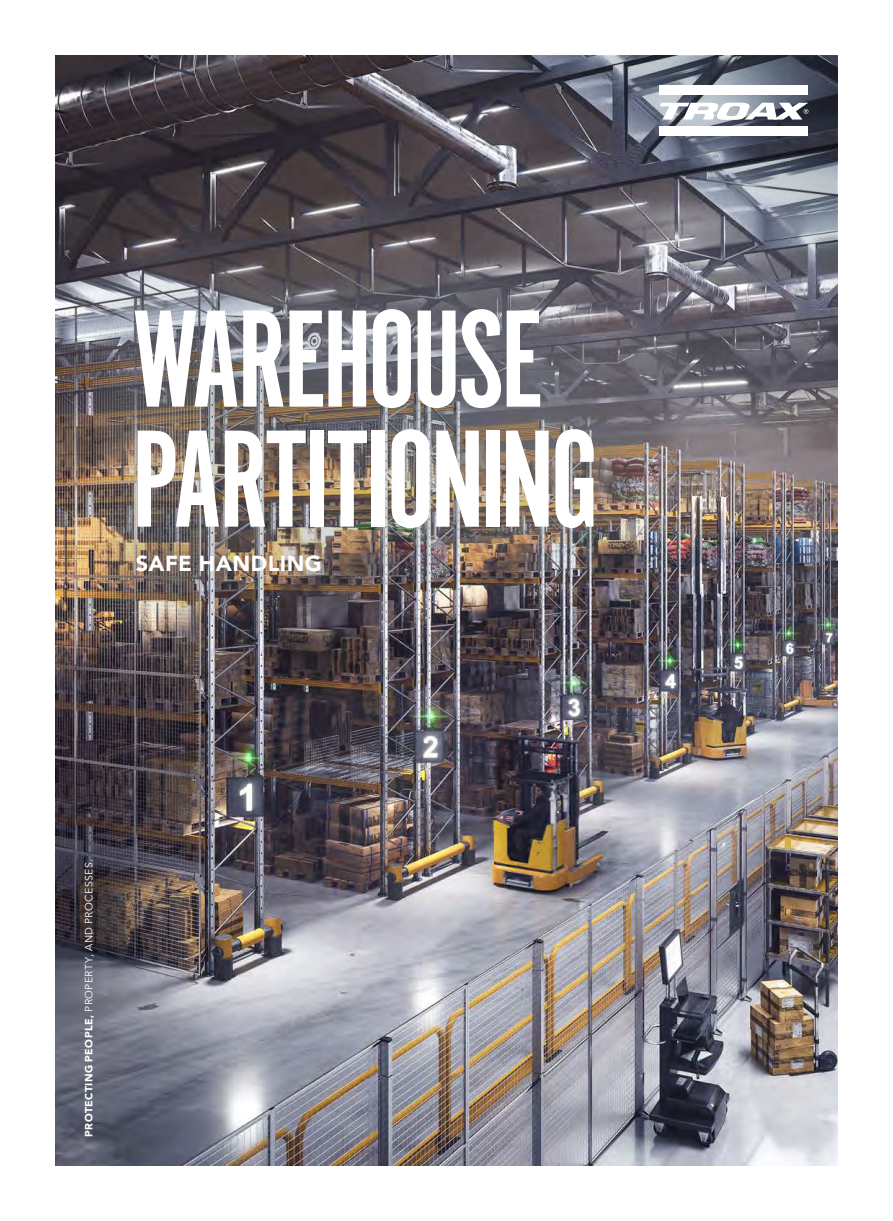
<style>
.page{position:relative;width:893px;height:1221px;background:#fff}
.page>*{position:absolute;margin:0;border:0;box-sizing:border-box;transform-origin:0 0}
.t1{font:144px/120px "Alternate Got No 1 D";letter-spacing:-.025em;color:#fff}
.t2{font:900 21.75px "Avenir";letter-spacing:.02em;color:#fff}
.t3{font:10.5px "Avenir";letter-spacing:.04em;color:#fff}
.s1{font-weight:900}
</style>
<div class="page">
<img style="left:55px;top:55px;width:783px;height:1110px">
<svg style="left:497px;top:55px;width:341px;height:268px"></svg>
<div style="left:660px;top:85px;width:148px;height:10px;background:#fff"></div>
<div style="left:660px;top:127px;width:148px;height:9px;background:#fff"></div>
<svg style="left:660px;top:102px;width:148px;height:19px"></svg>
<div style="left:55px;top:228px;width:620px;height:424px;background:#647882;opacity:.25"></div>
<h1 class="t1" style="left:132px;top:303px;width:469px">WAREHOUSE<br>PARTITIONING</h1>
<h2 class="t2" style="left:136px;top:544px;width:188px">SAFE HANDLING</h2>
<p class="t3" style="left:83px;top:1136px;width:279px;rotate:-90deg"><span class="s1">PROTECTING PEOPLE,</span> PROPERTY, AND PROCESSES.</p>
</div>
